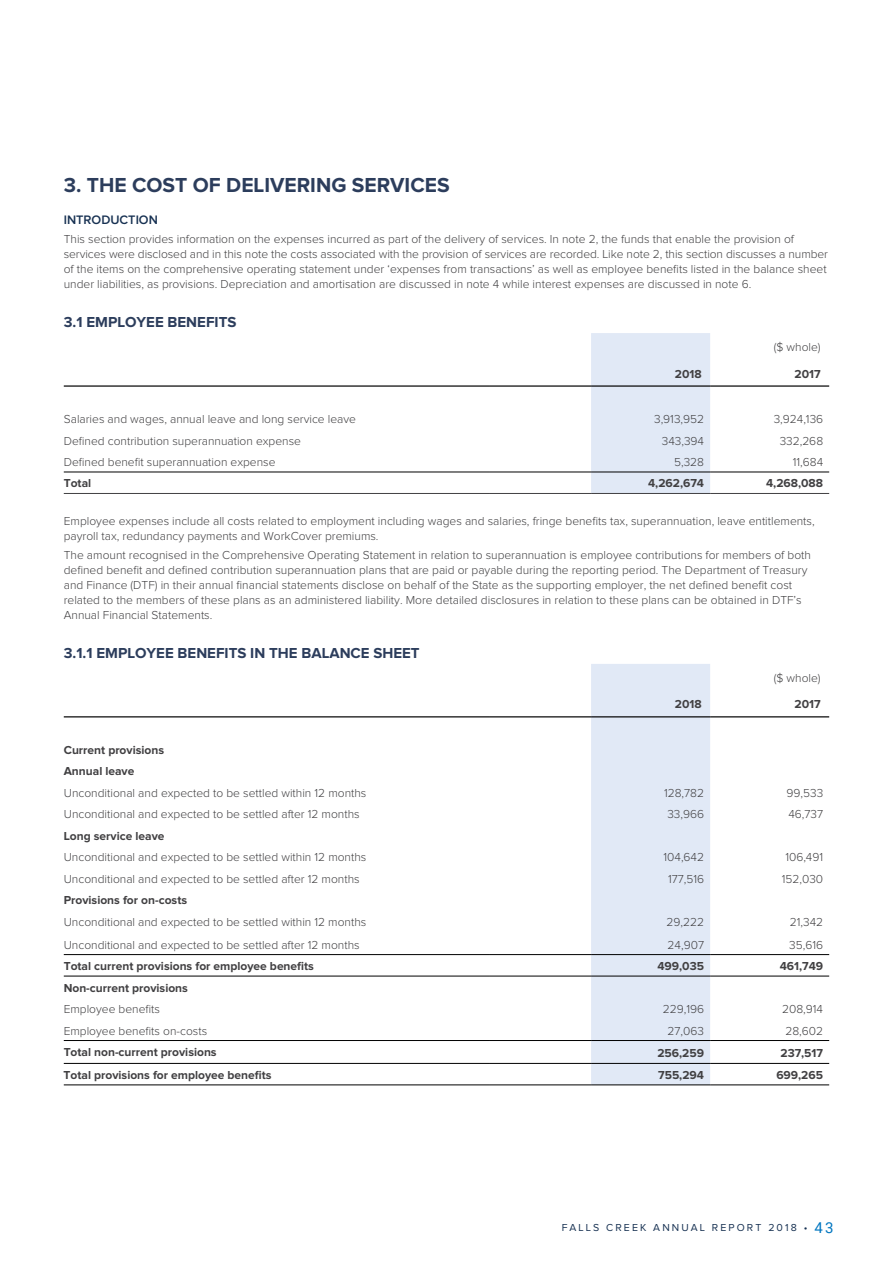
<style>
.page{position:relative;width:893px;height:1263px;background:#fff}
.page>*{position:absolute;margin:0;border:0;box-sizing:border-box;transform-origin:0 0}
.t1{font:700 21px "Proxima Nova";color:#2c3d5c}
.t2{font:700 15px "Proxima Nova";color:#2c3d5c}
.t3{font:600 12.75px "Proxima Nova";color:#173152}
.t4{font:300 12px/15px "Proxima Nova";color:#414042}
.t5{font:700 12px/21.5px "Proxima Nova";color:#414042}
.t6{font:10.5px "Proxima Nova";letter-spacing:.2em;color:#173152}
.s1{font-family:"Roboto";font-size:15px;color:#0076c0}
</style>
<div class="page">
<div style="left:591px;top:333px;width:119px;height:160px;background:#e1e9f6"></div>
<hr style="left:64px;top:385px;width:425px;height:2px;background:#000">
<hr style="left:64px;top:472px;width:425px;height:1px;background:#000">
<hr style="left:489px;top:472px;width:102px;height:1px;background:#000">
<hr style="left:591px;top:472px;width:119px;height:1px;background:#000">
<hr style="left:710px;top:472px;width:119px;height:1px;background:#000">
<hr style="left:64px;top:493px;width:425px;height:1px;background:#414042">
<hr style="left:489px;top:493px;width:102px;height:1px;background:#414042">
<hr style="left:591px;top:493px;width:119px;height:1px;background:#414042">
<hr style="left:710px;top:493px;width:119px;height:1px;background:#414042">
<hr style="left:489px;top:385px;width:102px;height:2px;background:#000">
<hr style="left:591px;top:385px;width:119px;height:2px;background:#000">
<hr style="left:710px;top:385px;width:119px;height:2px;background:#000">
<div style="left:591px;top:664px;width:119px;height:420px;background:#e1e9f6"></div>
<hr style="left:64px;top:716px;width:425px;height:1px;background:#000">
<hr style="left:64px;top:954px;width:425px;height:1px;background:#000">
<hr style="left:489px;top:954px;width:102px;height:1px;background:#000">
<hr style="left:591px;top:954px;width:119px;height:1px;background:#000">
<hr style="left:710px;top:954px;width:119px;height:1px;background:#000">
<hr style="left:64px;top:976px;width:425px;height:1px;background:#000">
<hr style="left:489px;top:976px;width:102px;height:1px;background:#000">
<hr style="left:591px;top:976px;width:119px;height:1px;background:#000">
<hr style="left:710px;top:976px;width:119px;height:1px;background:#000">
<hr style="left:64px;top:1040px;width:425px;height:1px;background:#000">
<hr style="left:489px;top:1040px;width:102px;height:1px;background:#000">
<hr style="left:591px;top:1040px;width:119px;height:1px;background:#000">
<hr style="left:710px;top:1040px;width:119px;height:1px;background:#000">
<hr style="left:64px;top:1063px;width:425px;height:1px;background:#000">
<hr style="left:489px;top:1063px;width:102px;height:1px;background:#000">
<hr style="left:591px;top:1063px;width:119px;height:1px;background:#000">
<hr style="left:710px;top:1063px;width:119px;height:1px;background:#000">
<hr style="left:64px;top:1084px;width:425px;height:1px;background:#000">
<hr style="left:489px;top:1084px;width:102px;height:1px;background:#000">
<hr style="left:591px;top:1084px;width:119px;height:1px;background:#000">
<hr style="left:710px;top:1084px;width:119px;height:1px;background:#000">
<hr style="left:489px;top:716px;width:102px;height:1px;background:#000">
<hr style="left:591px;top:716px;width:119px;height:1px;background:#000">
<hr style="left:710px;top:716px;width:119px;height:1px;background:#000">
<h1 class="t1" style="left:64px;top:176px;width:387px">3. THE COST OF DELIVERING SERVICES</h1>
<p class="t3" style="left:64px;top:214px;width:96px">INTRODUCTION</p>
<p class="t4" style="left:64px;top:232px;width:766px">This section provides information on the expenses incurred as part of the delivery of services. In note 2, the funds that enable the provision of services were disclosed and in this note the costs associated with the provision of services are recorded. Like note 2, this section discusses a number of the items on the comprehensive operating statement under ‘expenses from transactions’ as well as employee benefits listed in the balance sheet under liabilities, as provisions. Depreciation and amortisation are discussed in note 4 while interest expenses are discussed in note 6.</p>
<p class="t2" style="left:64px;top:315px;width:174px">3.1 EMPLOYEE BENEFITS</p>
<p class="t4" style="left:774px;top:340px;width:48px">($ whole)</p>
<p class="t5" style="left:675px;top:363px;width:28px">2018</p>
<p class="t5" style="left:795px;top:363px;width:28px">2017</p>
<p class="t4" style="left:64px;top:412px;width:294px">Salaries and wages, annual leave and long service leave</p>
<p class="t4" style="left:654px;top:412px;width:51px">3,913,952</p>
<p class="t4" style="left:774px;top:412px;width:51px">3,924,136</p>
<p class="t4" style="left:64px;top:433px;width:239px">Defined contribution superannuation expense</p>
<p class="t4" style="left:662px;top:433px;width:44px">343,394</p>
<p class="t4" style="left:780px;top:433px;width:45px">332,268</p>
<p class="t4" style="left:64px;top:455px;width:213px">Defined benefit superannuation expense</p>
<p class="t4" style="left:674px;top:455px;width:31px">5,328</p>
<p class="t4" style="left:793px;top:455px;width:32px">11,684</p>
<p class="t5" style="left:64px;top:473px;width:29px">Total</p>
<p class="t5" style="left:648px;top:473px;width:57px">4,262,674</p>
<p class="t5" style="left:766px;top:473px;width:59px">4,268,088</p>
<p class="t4" style="left:64px;top:513px;width:752px">Employee expenses include all costs related to employment including wages and salaries, fringe benefits tax, superannuation, leave entitlements, payroll tax, redundancy payments and WorkCover premiums.</p>
<p class="t4" style="left:64px;top:548px;width:749px">The amount recognised in the Comprehensive Operating Statement in relation to superannuation is employee contributions for members of both defined benefit and defined contribution superannuation plans that are paid or payable during the reporting period. The Department of Treasury and Finance (DTF) in their annual financial statements disclose on behalf of the State as the supporting employer, the net defined benefit cost related to the members of these plans as an administered liability. More detailed disclosures in relation to these plans can be obtained in DTF’s Annual Financial Statements.</p>
<p class="t2" style="left:64px;top:646px;width:357px">3.1.1 EMPLOYEE BENEFITS IN THE BALANCE SHEET</p>
<p class="t4" style="left:774px;top:671px;width:48px">($ whole)</p>
<p class="t5" style="left:675px;top:694px;width:28px">2018</p>
<p class="t5" style="left:795px;top:694px;width:28px">2017</p>
<p class="t5" style="left:64px;top:740px;width:102px">Current provisions<br>Annual leave</p>
<p class="t4" style="left:64px;top:786px;width:304px">Unconditional and expected to be settled within 12 months</p>
<p class="t4" style="left:664px;top:786px;width:42px">128,782</p>
<p class="t4" style="left:786px;top:786px;width:38px">99,533</p>
<p class="t4" style="left:64px;top:807px;width:297px">Unconditional and expected to be settled after 12 months</p>
<p class="t4" style="left:667px;top:807px;width:38px">33,966</p>
<p class="t4" style="left:788px;top:807px;width:36px">46,737</p>
<p class="t5" style="left:64px;top:825px;width:102px">Long service leave</p>
<p class="t4" style="left:64px;top:850px;width:304px">Unconditional and expected to be settled within 12 months</p>
<p class="t4" style="left:663px;top:850px;width:42px">104,642</p>
<p class="t4" style="left:785px;top:850px;width:39px">106,491</p>
<p class="t4" style="left:64px;top:872px;width:297px">Unconditional and expected to be settled after 12 months</p>
<p class="t4" style="left:668px;top:872px;width:38px">177,516</p>
<p class="t4" style="left:782px;top:872px;width:43px">152,030</p>
<p class="t5" style="left:64px;top:890px;width:125px">Provisions for on-costs</p>
<p class="t4" style="left:64px;top:915px;width:304px">Unconditional and expected to be settled within 12 months</p>
<p class="t4" style="left:666px;top:915px;width:39px">29,222</p>
<p class="t4" style="left:790px;top:915px;width:35px">21,342</p>
<p class="t4" style="left:64px;top:938px;width:297px">Unconditional and expected to be settled after 12 months</p>
<p class="t4" style="left:668px;top:938px;width:38px">24,907</p>
<p class="t4" style="left:789px;top:938px;width:35px">35,616</p>
<p class="t5" style="left:64px;top:956px;width:252px">Total current provisions for employee benefits</p>
<p class="t5" style="left:657px;top:956px;width:48px">499,035</p>
<p class="t5" style="left:780px;top:956px;width:45px">461,749</p>
<p class="t5" style="left:64px;top:977px;width:126px">Non-current provisions</p>
<p class="t4" style="left:64px;top:1002px;width:98px">Employee benefits</p>
<p class="t4" style="left:663px;top:1002px;width:43px">229,196</p>
<p class="t4" style="left:782px;top:1002px;width:42px">208,914</p>
<p class="t4" style="left:64px;top:1023px;width:145px">Employee benefits on-costs</p>
<p class="t4" style="left:668px;top:1023px;width:38px">27,063</p>
<p class="t4" style="left:785px;top:1023px;width:39px">28,602</p>
<p class="t5" style="left:64px;top:1042px;width:155px">Total non-current provisions</p>
<p class="t5" style="left:657px;top:1042px;width:48px">256,259</p>
<p class="t5" style="left:780px;top:1042px;width:44px">237,517</p>
<p class="t5" style="left:64px;top:1065px;width:209px">Total provisions for employee benefits</p>
<p class="t5" style="left:658px;top:1065px;width:47px">755,294</p>
<p class="t5" style="left:776px;top:1065px;width:48px">699,265</p>
<p class="t6" style="left:562px;top:1223px;width:273px">FALLS CREEK ANNUAL REPORT 2018 • <span class="s1">43</span></p>
</div>
